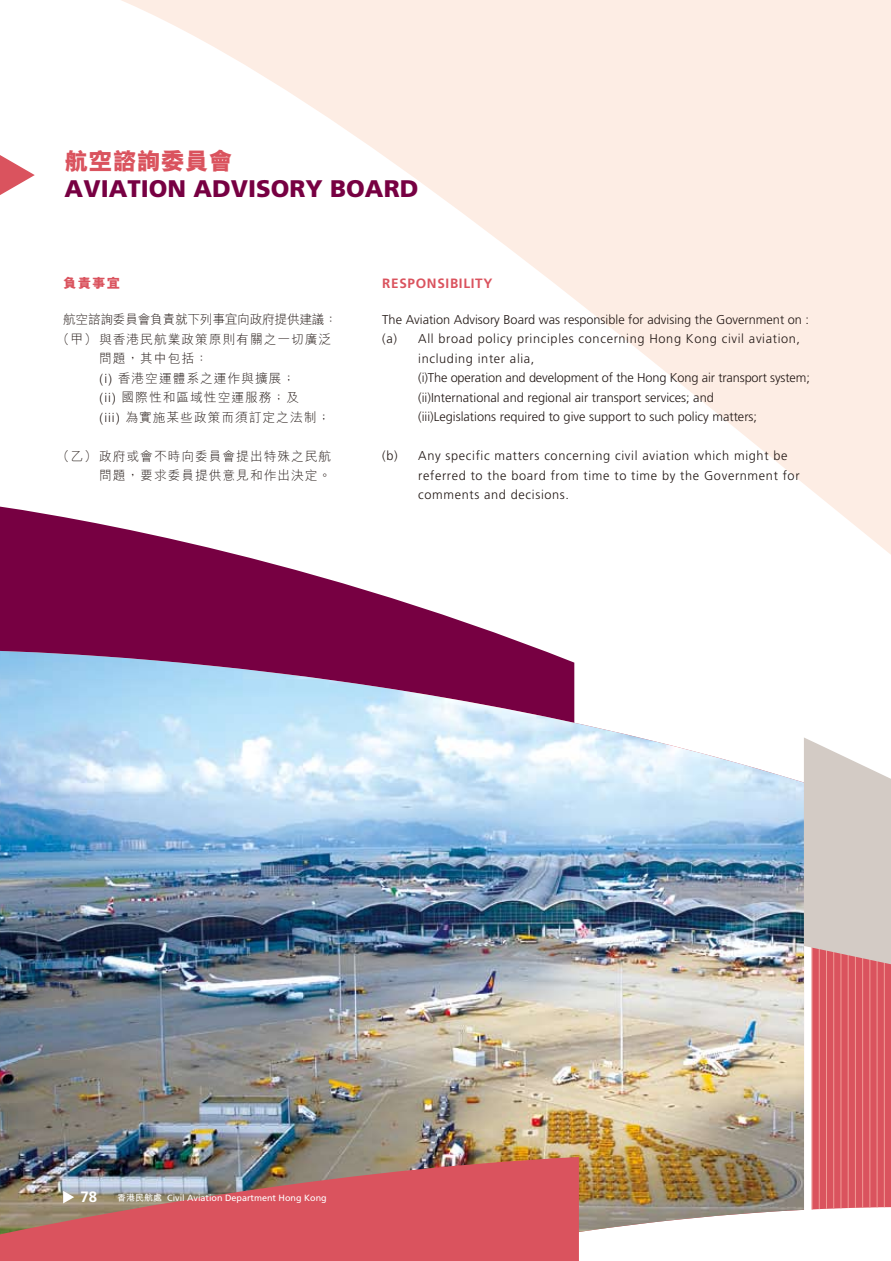
<style>
.page{position:relative;width:891px;height:1261px;background:#fff}
.page>*{position:absolute;margin:0;border:0;box-sizing:border-box;transform-origin:0 0}
.t1{font:900 24px "Frutiger";color:#770042}
.t2{font:800 24px "M Hei";color:#da535e}
.t3{font:700 15px "Frutiger";color:#fff}
.t4{font:700 13.5px "Frutiger";letter-spacing:.05em;color:#da535e}
.t5{font:800 13.5px "M Hei";color:#da535e}
.t6{font:300 12.75px/19.5px "Frutiger";color:#221815}
.t7{font:300 12.75px/19.5px "Frutiger";letter-spacing:.05em;color:#221815}
.t8{font:300 12.75px/19.5px "M Hei";letter-spacing:.075em;color:#221815;text-align:right}
.t9{font:300 12.75px "M Hei";letter-spacing:-.025em;color:#221815}
.t10{font:9px "Frutiger";color:#fff}
.s1{font-family:"M Hei";font-weight:700}
</style>
<div class="page">
<svg style="left:121px;top:0;width:769px;height:554px"></svg>
<svg style="left:0;top:502px;width:574px;height:146px;fill:#770042"></svg>
<svg style="left:812px;top:1067px;width:78px;height:143px;background:#dc5c65"></svg>
<hr style="left:811px;top:783px;width:1px;height:450px;background:#f19b96">
<hr style="left:818px;top:783px;width:1px;height:450px;background:#f19b96">
<hr style="left:826px;top:783px;width:1px;height:450px;background:#f19b96">
<hr style="left:833px;top:783px;width:1px;height:450px;background:#f19b96">
<hr style="left:840px;top:783px;width:1px;height:450px;background:#f19b96">
<hr style="left:847px;top:783px;width:1px;height:450px;background:#f19b96">
<hr style="left:855px;top:783px;width:1px;height:450px;background:#f19b96">
<hr style="left:862px;top:783px;width:1px;height:450px;background:#f19b96">
<hr style="left:869px;top:783px;width:1px;height:450px;background:#f19b96">
<hr style="left:876px;top:783px;width:1px;height:450px;background:#f19b96">
<hr style="left:883px;top:783px;width:1px;height:450px;background:#f19b96">
<img style="left:0;top:648px;width:803px;height:584px">
<img style="left:0;top:1156px;width:579px;height:104px">
<svg style="left:0;top:155px;width:35px;height:40px"></svg>
<svg style="left:63px;top:1190px;width:11px;height:13px"></svg>
<svg style="left:803px;top:737px;width:87px;height:330px;background:#d9aead"></svg>
<h2 class="t2" style="left:65px;top:148px;width:169px">航空諮詢委員會</h2>
<h2 class="t1" style="left:65px;top:174px;width:355px">AVIATION ADVISORY BOARD</h2>
<p class="t5" style="left:63px;top:276px;width:59px">負責事宜</p>
<p class="t9" style="left:63px;top:313px;width:275px">航空諮詢委員會負責就下列事宜向政府提供建議：</p>
<p class="t8" style="left:57px;top:329px;width:276px">（甲）與香港民航業政策原則有關之一切廣泛</p>
<p class="t8" style="left:99px;top:349px;width:110px">問題，其中包括：</p>
<p class="t8" style="left:99px;top:368px;width:197px">(i) 香港空運體系之運作與擴展；</p>
<p class="t8" style="left:99px;top:388px;width:201px">(ii) 國際性和區域性空運服務；及</p>
<p class="t8" style="left:99px;top:407px;width:232px">(iii) 為實施某些政策而須訂定之法制；</p>
<p class="t8" style="left:57px;top:446px;width:276px">（乙）政府或會不時向委員會提出特殊之民航問題，要求委員提供意見和作出決定。</p>
<p class="t4" style="left:382px;top:275px;width:112px">RESPONSIBILITY</p>
<p class="t6" style="left:382px;top:309px;width:428px">The Aviation Advisory Board was responsible for advising the Government on :</p>
<p class="t6" style="left:382px;top:329px;width:16px">(a)</p>
<p class="t6" style="left:418px;top:329px;width:393px">All broad policy principles concerning Hong Kong civil aviation, including inter alia,<br>(i)The operation and development of the Hong Kong air transport system; (ii)International and regional air transport services; and<br>(iii)Legislations required to give support to such policy matters;</p>
<p class="t6" style="left:382px;top:446px;width:17px">(b)</p>
<p class="t7" style="left:418px;top:446px;width:383px">Any specific matters concerning civil aviation which might be referred to the board from time to time by the Government for comments and decisions.</p>
<p class="t3" style="left:80px;top:1187px;width:18px">78</p>
<p class="t10" style="left:117px;top:1192px;width:211px"><span class="s1">香港民航處</span> Civil Aviation Department Hong Kong</p>
</div>
